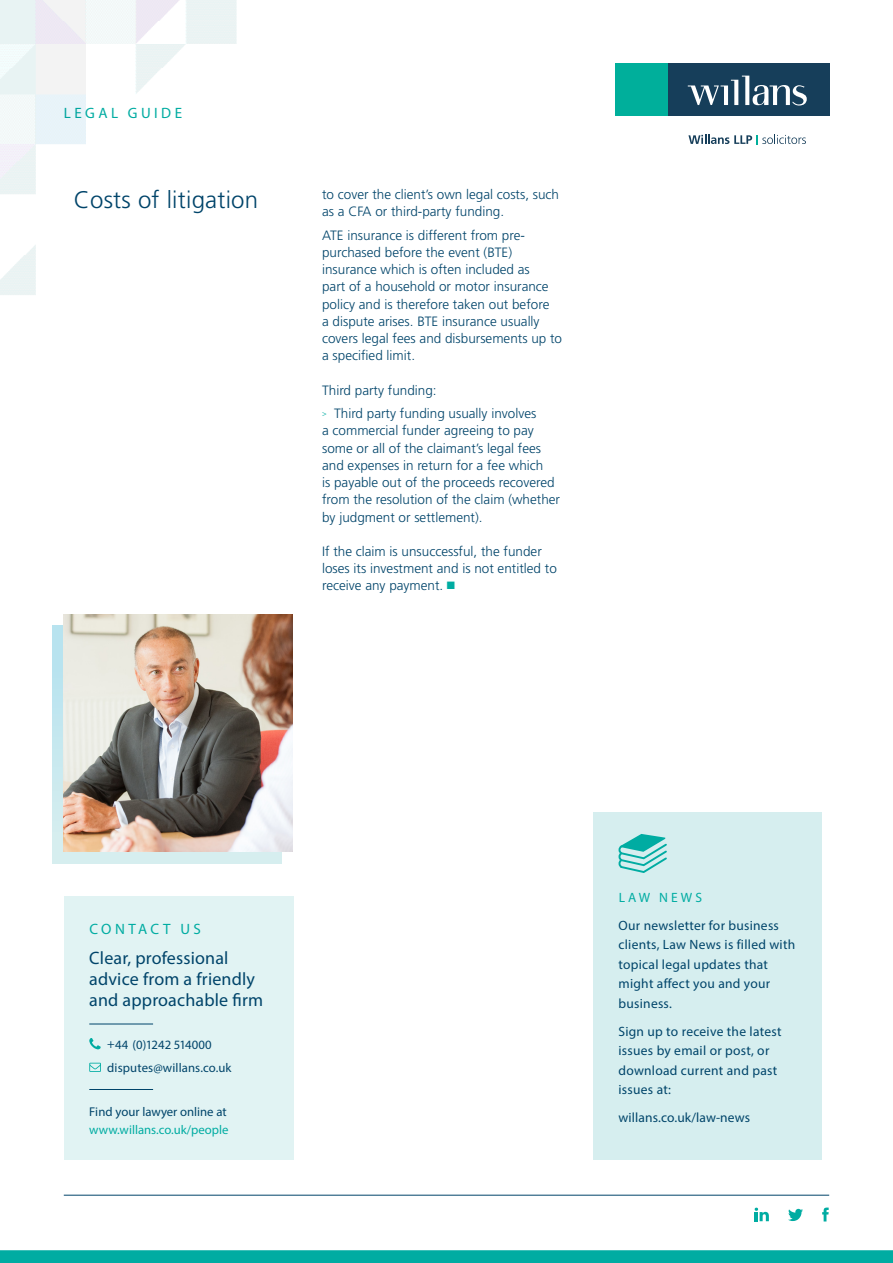
<style>
.page{position:relative;width:893px;height:1263px;background:#fff}
.page>*{position:absolute;margin:0;border:0;box-sizing:border-box;transform-origin:0 0}
.t1{font:300 24px "Frutiger LT Std";letter-spacing:.01em;color:#00446a}
.t2{font:18px/21px "Myriad Pro";letter-spacing:.01em;color:#00446a}
.t3{font:15px "Myriad Pro";letter-spacing:.23em;color:#00aca2}
.t4{font:300 13.5px/17.2px "Frutiger LT Std";color:#00446a}
.t5{font:13.5px/19.5px "Myriad Pro";letter-spacing:.02em;color:#00446a}
.t6{font:13.5px "Myriad Pro";letter-spacing:.23em;color:#00aca2}
.t7{font:12.75px/17.2px "Myriad Pro";color:#00aca2}
.t8{font:12.75px "Myriad Pro";letter-spacing:.01em;color:#00446a}
.s1{color:#00aca2}
.s2{color:#00446a}
</style>
<div class="page">
<svg style="left:755px;top:1208px;width:14px;height:13px"></svg>
<svg style="left:788px;top:1209px;width:15px;height:12px"></svg>
<svg style="left:822px;top:1207px;width:7px;height:14px"></svg>
<hr style="left:64px;top:1195px;width:765px;height:1px;background:#00446a">
<div style="left:52px;top:625px;width:229px;height:238px;background:linear-gradient(to bottom,#b3e1ef,#d8efef)"></div>
<img style="left:64px;top:614px;width:229px;height:238px">
<div style="left:64px;top:896px;width:229px;height:264px;background:#e1f3f3"></div>
<svg style="left:89px;top:1038px;width:12px;height:11px"></svg>
<svg style="left:89px;top:1063px;width:12px;height:9px"></svg>
<hr style="left:89px;top:1024px;width:64px;height:1px;background:#00446a">
<hr style="left:89px;top:1089px;width:64px;height:1px;background:#00446a">
<div style="left:593px;top:812px;width:229px;height:348px;background:#d6eeef"></div>
<svg style="left:618px;top:834px;width:49px;height:39px"></svg>
<img style="left:0;top:0;width:237px;height:295px">
<div style="left:667px;top:64px;width:163px;height:52px;background:#163e5a"></div>
<div style="left:615px;top:64px;width:52px;height:52px;background:#00af9b"></div>
<svg style="left:688px;top:76px;width:119px;height:30px"></svg>
<svg style="left:688px;top:135px;width:118px;height:9px"></svg>
<svg style="left:0;top:1250px;width:893px;height:13px;background:#04ada3"></svg>
<p class="t3" style="left:64px;top:103px;width:120px">LEGAL GUIDE</p>
<p class="t1" style="left:74px;top:186px;width:186px">Costs of litigation</p>
<p class="t4" style="left:322px;top:186px;width:239px">to cover the client’s own legal costs, such as a CFA or third-party funding.</p>
<p class="t4" style="left:322px;top:226px;width:242px">ATE insurance is different from pre&shy;purchased before the event (BTE) insurance which is often included as<br>part of a household or motor insurance policy and is therefore taken out before<br>a dispute arises. BTE insurance usually covers legal fees and disbursements up to a specified limit.</p>
<p class="t4" style="left:322px;top:381px;width:116px">Third party funding:</p>
<p class="t4" style="left:322px;top:405px;width:240px"><sup>&gt;</sup> Third party funding usually involves<br>a commercial funder agreeing to pay some or all of the claimant’s legal fees and expenses in return for a fee which<br>is payable out of the proceeds recovered from the resolution of the claim (whether by judgment or settlement).</p>
<p class="t4" style="left:322px;top:543px;width:236px">If the claim is unsuccessful, the funder loses its investment and is not entitled to receive any payment. <span class="s1">■</span></p>
<p class="t3" style="left:89px;top:920px;width:113px">CONTACT US</p>
<p class="t2" style="left:89px;top:947px;width:175px">Clear, professional advice from a friendly and approachable firm</p>
<p class="t8" style="left:107px;top:1037px;width:106px">+44 (0)1242 514000</p>
<p class="t8" style="left:107px;top:1060px;width:126px">disputes@willans.co.uk</p>
<p class="t7" style="left:89px;top:1103px;width:141px"><span class="s2">Find your lawyer online at </span>www.willans.co.uk/people</p>
<p class="t6" style="left:619px;top:889px;width:85px">LAW NEWS</p>
<p class="t5" style="left:618px;top:915px;width:178px">Our newsletter for business clients, Law News is filled with topical legal updates that might affect you and your business.</p>
<p class="t5" style="left:618px;top:1021px;width:164px">Sign up to receive the latest issues by email or post, or download current and past issues at:</p>
<p class="t5" style="left:618px;top:1108px;width:133px">willans.co.uk/law-news</p>
</div>
